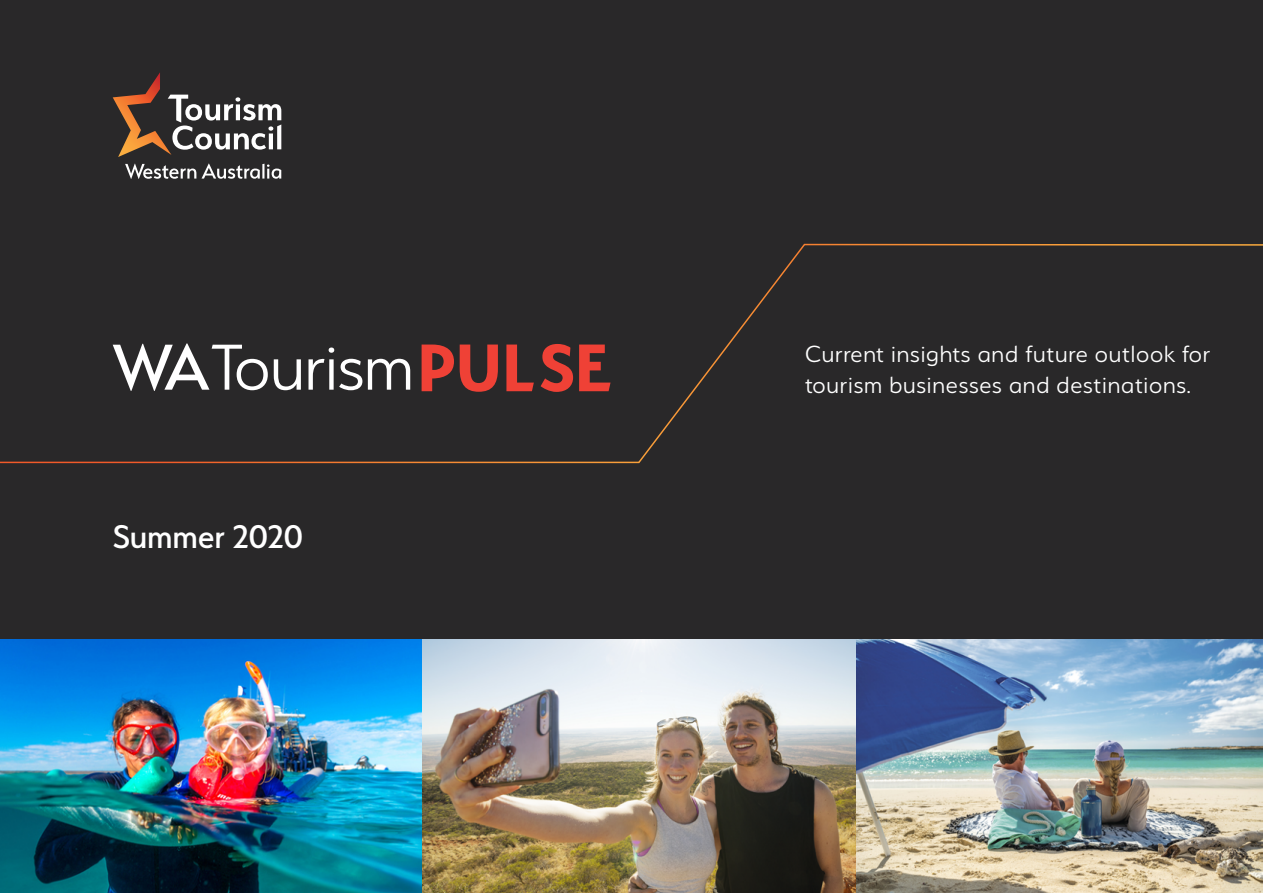
<style>
.page{position:relative;width:1263px;height:893px;background:#292829}
.page>*{position:absolute;margin:0;border:0;box-sizing:border-box;transform-origin:0 0}
.t1{font:300 72.6px "Serenity";letter-spacing:-.005em;color:#fff}
.t2{font:500 36.75px "Serenity";letter-spacing:-.005em;color:#fff}
.t3{font:300 26.25px "Serenity";letter-spacing:.03em;color:#fff}
.s1{font-weight:500}
</style>
<div class="page">
<img style="left:0;top:639px;width:856px;height:254px">
<svg style="left:0;top:243px;width:1263px;height:221px"></svg>
<svg style="left:422px;top:344px;width:188px;height:48px"></svg>
<svg style="left:125px;top:163px;width:156px;height:16px"></svg>
<svg style="left:113px;top:72px;width:168px;height:85px"></svg>
<img style="left:856px;top:639px;width:407px;height:254px">
<p class="t1" style="left:113px;top:329px;width:303px"><span class="s1">WA</span>Tourism</p>
<p class="t2" style="left:113px;top:517px;width:192px">Summer 2020</p>
<p class="t3" style="left:805px;top:340px;width:406px">Current insights and future outlook for</p>
<p class="t3" style="left:805px;top:371px;width:387px">tourism businesses and destinations.</p>
</div>
